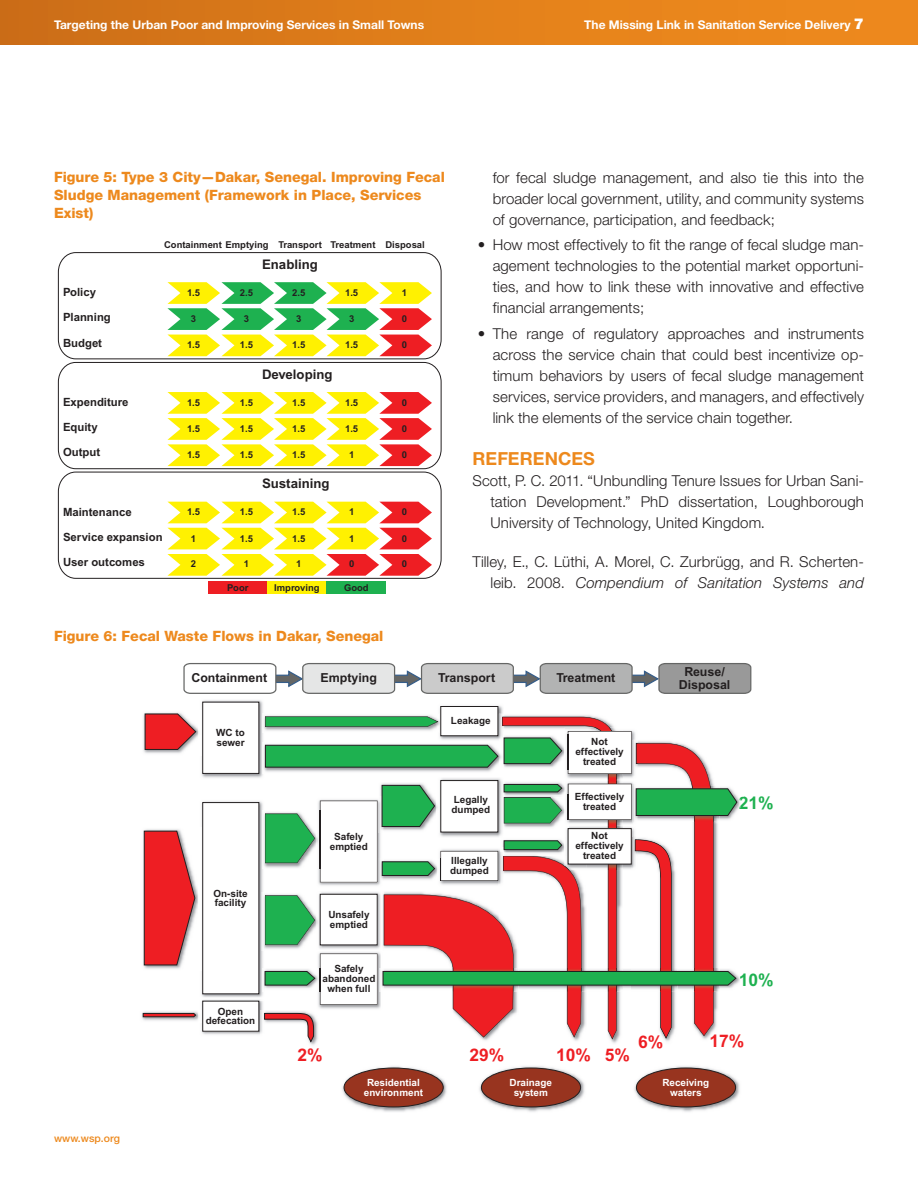
<style>
.page{position:relative;width:918px;height:1188px;background:#fff}
.page>*{position:absolute;margin:0;border:0;box-sizing:border-box;transform-origin:0 0}
.t1{font:700 18px "Helvetica Neue";letter-spacing:.005em;color:#ed891d}
.t2{font:700 17.4px "Arial";color:#ee1e23}
.t3{font:700 17.4px "Arial";color:#1eb150}
.t4{font:300 15px/21px "Helvetica Neue";letter-spacing:.005em;color:#231f20;text-align:justify}
.t5{font:800 14.25px/18px "Helvetica Neue";color:#ed891d}
.t6{font:700 13.2px "Arial";color:#231f20}
.t7{font:700 12.45px/13px "Arial";color:#231f20;text-align:center}
.t8{font:700 12px "Helvetica Neue";color:#fff}
.t9{font:700 11.4px/24.9px "Arial";color:#231f20}
.t10{font:500 10.5px "Helvetica Neue";color:#ed891d}
.t11{font:700 9.9px/9.9px "Arial";color:#231f20;text-align:center}
.t12{font:700 9.9px/9.9px "Arial";color:#fff;text-align:center}
.t13{font:700 9.45px "Arial";color:#231f20}
.s1{font-weight:900;font-size:15px}
.s2{font-style:italic}
</style>
<div class="page">
<div style="left:0;top:0;width:918px;height:45px;background:linear-gradient(to right,#ce6f17,#f28c1d)"></div>
<svg style="left:58px;top:252px;width:384px;height:327px"></svg>
<div style="left:208px;top:582px;width:60px;height:12px;background:#ee1e23"></div>
<div style="left:268px;top:582px;width:59px;height:12px;background:#fff101"></div>
<div style="left:327px;top:582px;width:59px;height:12px;background:#1eb150"></div>
<img style="left:201px;top:700px;width:62px;height:78px">
<div style="left:203px;top:702px;width:56px;height:71px;background:#fff"></div>
<div style="left:202px;top:702px;width:57px;height:72px;border:1px solid #231f20"></div>
<svg style="left:183px;top:663px;width:569px;height:31px"></svg>
<img style="left:143px;top:712px;width:56px;height:42px">
<svg style="left:144px;top:713px;width:53px;height:37px;background:#db474a"></svg>
<img style="left:143px;top:829px;width:55px;height:140px">
<svg style="left:144px;top:831px;width:52px;height:135px;background:#e34348"></svg>
<img style="left:201px;top:801px;width:61px;height:196px">
<div style="left:203px;top:803px;width:56px;height:191px;background:#fff"></div>
<div style="left:202px;top:802px;width:57px;height:192px;border:1px solid #231f20"></div>
<img style="left:201px;top:1000px;width:61px;height:35px">
<div style="left:203px;top:1001px;width:56px;height:30px;background:#fff"></div>
<div style="left:202px;top:1001px;width:57px;height:31px;border:1px solid #231f20"></div>
<img style="left:439px;top:705px;width:64px;height:9px">
<div style="left:441px;top:707px;width:57px;height:29px;background:#fff"></div>
<div style="left:440px;top:706px;width:58px;height:30px;border:1px solid #231f20"></div>
<img style="left:634px;top:1066px;width:106px;height:46px">
<div style="left:636px;top:1068px;width:100px;height:39px;background:#98341f;border-radius:50%"></div>
<div style="left:636px;top:1068px;width:100px;height:39px;border:1px solid #231f20;border-radius:50%"></div>
<img style="left:479px;top:1066px;width:106px;height:46px">
<div style="left:481px;top:1068px;width:100px;height:39px;background:#98341f;border-radius:50%"></div>
<div style="left:481px;top:1068px;width:100px;height:39px;border:1px solid #231f20;border-radius:50%"></div>
<img style="left:342px;top:1066px;width:105px;height:46px">
<div style="left:344px;top:1068px;width:99px;height:39px;background:#98341f;border-radius:50%"></div>
<div style="left:344px;top:1068px;width:100px;height:39px;border:1px solid #231f20;border-radius:50%"></div>
<svg style="left:143px;top:1011px;width:56px;height:10px"></svg>
<img style="left:261px;top:1010px;width:1px;height:25px">
<svg style="left:262px;top:714px;width:478px;height:329px"></svg>
<p class="t8" style="left:54px;top:20px;width:372px">Targeting the Urban Poor and Improving Services in Small Towns</p>
<p class="t8" style="left:584px;top:20px;width:281px">The Missing Link in Sanitation Service Delivery <span class="s1">7</span></p>
<p class="t5" style="left:54px;top:169px;width:392px">Figure 5: Type 3 City—Dakar, Senegal. Improving Fecal<br>Sludge Management (Framework in Place, Services<br>Exist)</p>
<p class="t13" style="left:164px;top:241px;width:262px">Containment Emptying Transport Treatment Disposal</p>
<p class="t9" style="left:63px;top:281px;width:35px">Policy</p>
<p class="t9" style="left:63px;top:306px;width:49px">Planning</p>
<p class="t9" style="left:63px;top:331px;width:41px">Budget</p>
<p class="t9" style="left:63px;top:391px;width:67px">Expenditure<br>Equity</p>
<p class="t9" style="left:63px;top:441px;width:39px">Output</p>
<p class="t9" style="left:63px;top:500px;width:101px">Maintenance<br>Service expansion</p>
<p class="t9" style="left:63px;top:551px;width:83px">User outcomes</p>
<p class="t13" style="left:187px;top:289px;width:15px">1.5</p>
<p class="t13" style="left:191px;top:316px;width:7px">3</p>
<p class="t13" style="left:187px;top:341px;width:15px">1.5</p>
<p class="t13" style="left:187px;top:399px;width:15px">1.5</p>
<p class="t13" style="left:187px;top:425px;width:15px">1.5</p>
<p class="t13" style="left:187px;top:451px;width:15px">1.5</p>
<p class="t13" style="left:187px;top:509px;width:15px">1.5</p>
<p class="t13" style="left:191px;top:535px;width:7px">1</p>
<p class="t13" style="left:191px;top:560px;width:7px">2</p>
<p class="t13" style="left:240px;top:289px;width:15px">2.5</p>
<p class="t13" style="left:244px;top:316px;width:7px">3</p>
<p class="t13" style="left:240px;top:341px;width:15px">1.5</p>
<p class="t13" style="left:240px;top:399px;width:15px">1.5</p>
<p class="t13" style="left:240px;top:425px;width:15px">1.5</p>
<p class="t13" style="left:240px;top:451px;width:15px">1.5</p>
<p class="t13" style="left:240px;top:509px;width:15px">1.5</p>
<p class="t13" style="left:240px;top:535px;width:15px">1.5</p>
<p class="t13" style="left:244px;top:560px;width:7px">1</p>
<p class="t6" style="left:262px;top:259px;width:58px">Enabling</p>
<p class="t13" style="left:292px;top:289px;width:15px">2.5</p>
<p class="t13" style="left:296px;top:316px;width:7px">3</p>
<p class="t13" style="left:292px;top:341px;width:15px">1.5</p>
<p class="t6" style="left:262px;top:369px;width:72px">Developing</p>
<p class="t13" style="left:292px;top:399px;width:15px">1.5</p>
<p class="t13" style="left:292px;top:425px;width:15px">1.5</p>
<p class="t13" style="left:292px;top:451px;width:15px">1.5</p>
<p class="t6" style="left:262px;top:479px;width:69px">Sustaining</p>
<p class="t13" style="left:292px;top:509px;width:15px">1.5</p>
<p class="t13" style="left:292px;top:535px;width:15px">1.5</p>
<p class="t13" style="left:296px;top:560px;width:7px">1</p>
<p class="t13" style="left:345px;top:289px;width:15px">1.5</p>
<p class="t13" style="left:349px;top:316px;width:7px">3</p>
<p class="t13" style="left:345px;top:341px;width:15px">1.5</p>
<p class="t13" style="left:345px;top:399px;width:15px">1.5</p>
<p class="t13" style="left:345px;top:425px;width:15px">1.5</p>
<p class="t13" style="left:349px;top:451px;width:7px">1</p>
<p class="t13" style="left:349px;top:509px;width:7px">1</p>
<p class="t13" style="left:349px;top:535px;width:7px">1</p>
<p class="t13" style="left:349px;top:560px;width:7px">0</p>
<p class="t13" style="left:227px;top:584px;width:23px">Poor</p>
<p class="t13" style="left:274px;top:584px;width:47px">Improving</p>
<p class="t13" style="left:344px;top:584px;width:26px">Good</p>
<p class="t5" style="left:54px;top:628px;width:331px">Figure 6: Fecal Waste Flows in Dakar, Senegal</p>
<p class="t13" style="left:402px;top:289px;width:7px">1</p>
<p class="t13" style="left:402px;top:316px;width:7px">0</p>
<p class="t13" style="left:402px;top:341px;width:7px">0</p>
<p class="t13" style="left:402px;top:399px;width:7px">0</p>
<p class="t13" style="left:402px;top:425px;width:7px">0</p>
<p class="t13" style="left:402px;top:451px;width:7px">0</p>
<p class="t13" style="left:402px;top:509px;width:7px">0</p>
<p class="t13" style="left:402px;top:535px;width:7px">0</p>
<p class="t13" style="left:402px;top:560px;width:7px">0</p>
<p class="t4" style="left:493px;top:168px;width:373px">for fecal sludge management, and also tie this into the broader local government, utility, and community systems of governance, participation, and feedback;</p>
<p class="t4" style="left:493px;top:236px;width:373px;text-indent:-15px">• How most effectively to fit the range of fecal sludge man&shy;agement technologies to the potential market opportuni&shy;ties, and how to link these with innovative and effective financial arrangements;</p>
<p class="t4" style="left:493px;top:324px;width:373px;text-indent:-15px">• The range of regulatory approaches and instruments across the service chain that could best incentivize op&shy;timum behaviors by users of fecal sludge management services, service providers, and managers, and effectively link the elements of the service chain together.</p>
<p class="t1" style="left:472px;top:452px;width:124px">REFERENCES</p>
<p class="t4" style="left:490px;top:471px;width:375px;text-indent:-18px">Scott, P. C. 2011. “Unbundling Tenure Issues for Urban Sani&shy;tation Development.” PhD dissertation, Loughborough University of Technology, United Kingdom.</p>
<p class="t4" style="left:472px;top:552px;width:393px;text-align:right">Tilley, E., C. Lüthi, A. Morel, C. Zurbrügg, and R. Scherten&shy;leib. 2008. <span class="s2">Compendium of Sanitation Systems and</span></p>
<p class="t7" style="left:191px;top:673px;width:77px">Containment</p>
<p class="t7" style="left:321px;top:673px;width:58px">Emptying</p>
<p class="t7" style="left:438px;top:673px;width:59px">Transport</p>
<p class="t7" style="left:556px;top:673px;width:60px">Treatment</p>
<p class="t7" style="left:679px;top:667px;width:53px">Reuse/<br>Disposal</p>
<p class="t10" style="left:54px;top:1135px;width:67px">www.wsp.org</p>
<p class="t11" style="left:216px;top:728px;width:30px;text-align:left">WC to sewer</p>
<p class="t11" style="left:213px;top:889px;width:36px;text-align:left">On-site facility</p>
<p class="t11" style="left:206px;top:1007px;width:51px">Open defecation</p>
<p class="t11" style="left:330px;top:833px;width:40px">Safely emptied</p>
<p class="t11" style="left:328px;top:911px;width:43px;text-align:left">Unsafely emptied</p>
<p class="t11" style="left:322px;top:964px;width:55px">Safely abandoned when full</p>
<p class="t11" style="left:451px;top:717px;width:41px">Leakage</p>
<p class="t11" style="left:452px;top:796px;width:40px;text-align:left">Legally dumped</p>
<p class="t11" style="left:450px;top:857px;width:40px;text-align:left">Illegally dumped</p>
<p class="t11" style="left:575px;top:738px;width:50px">Not effectively treated</p>
<p class="t11" style="left:575px;top:792px;width:51px">Effectively treated</p>
<p class="t11" style="left:575px;top:832px;width:50px">Not effectively treated</p>
<p class="t3" style="left:739px;top:797px;width:36px">21%</p>
<p class="t3" style="left:739px;top:974px;width:36px">10%</p>
<p class="t2" style="left:297px;top:1048px;width:27px">2%</p>
<p class="t2" style="left:605px;top:1048px;width:27px">5%</p>
<p class="t2" style="left:470px;top:1048px;width:36px">29%</p>
<p class="t2" style="left:556px;top:1048px;width:36px">10%</p>
<p class="t12" style="left:364px;top:1078px;width:61px">Residential environment</p>
<p class="t12" style="left:510px;top:1078px;width:44px">Drainage system</p>
<p class="t2" style="left:638px;top:1036px;width:27px">6%</p>
<p class="t2" style="left:710px;top:1035px;width:36px">17%</p>
<p class="t12" style="left:663px;top:1078px;width:48px">Receiving waters</p>
</div>
